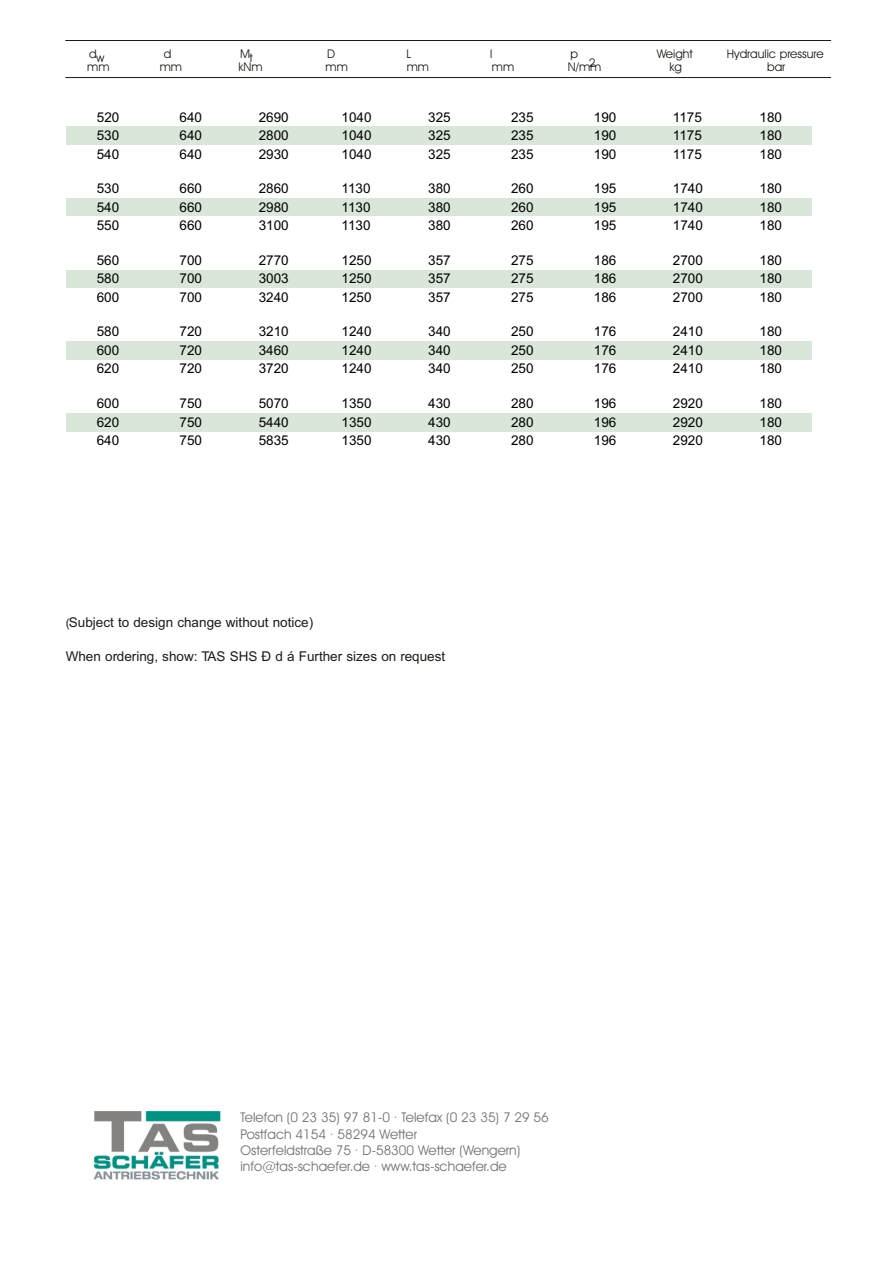
<style>
.page{position:relative;width:896px;height:1266px;background:#fff}
.page>*{position:absolute;margin:0;border:0;box-sizing:border-box;transform-origin:0 0}
.t1{font:13.5px "Arial";color:#000}
.t2{font:13.5px/16.2px "Avant Garde Bk BT";color:#737373}
.t3{font:13.5px "Arial";color:#1f1a17}
.t4{font:12px "Avant Garde Bk BT";color:#1f1a17}
.s1{font-size:12px}
</style>
<div class="page">
<img style="left:92px;top:1112px;width:130px;height:68px">
<div style="left:66px;top:127px;width:745px;height:18px;background:#d9e6d9"></div>
<div style="left:66px;top:198px;width:745px;height:19px;background:#d9e6d9"></div>
<div style="left:66px;top:270px;width:745px;height:19px;background:#d9e6d9"></div>
<div style="left:66px;top:288px;width:745px;height:54px;background:#fff"></div>
<div style="left:66px;top:341px;width:745px;height:19px;background:#d9e6d9"></div>
<div style="left:66px;top:413px;width:745px;height:19px;background:#d9e6d9"></div>
<hr style="left:65px;top:40px;width:766px;height:1px;background:#1f1a17">
<hr style="left:65px;top:77px;width:766px;height:1px;background:#1f1a17">
<p class="t4" style="left:89px;top:51px;width:17px">dw</p>
<p class="t4" style="left:164px;top:49px;width:9px">d</p>
<p class="t4" style="left:240px;top:51px;width:14px">Mt</p>
<p class="t4" style="left:327px;top:49px;width:10px">D</p>
<p class="t4" style="left:406px;top:49px;width:6px">L</p>
<p class="t4" style="left:490px;top:49px;width:4px">l</p>
<p class="t4" style="left:570px;top:49px;width:9px">p</p>
<p class="t4" style="left:656px;top:49px;width:38px">Weight</p>
<p class="t4" style="left:726px;top:49px;width:98px">Hydraulic pressure</p>
<p class="t4" style="left:87px;top:62px;width:24px">mm</p>
<p class="t4" style="left:160px;top:62px;width:24px">mm</p>
<p class="t4" style="left:238px;top:62px;width:26px">kNm</p>
<p class="t4" style="left:325px;top:62px;width:24px">mm</p>
<p class="t4" style="left:406px;top:62px;width:24px">mm</p>
<p class="t4" style="left:492px;top:62px;width:24px">mm</p>
<p class="t4" style="left:567px;top:62px;width:35px">N/mm2</p>
<p class="t4" style="left:669px;top:62px;width:14px">kg</p>
<p class="t4" style="left:767px;top:62px;width:20px">bar</p>
<p class="t1" style="left:97px;top:112px;width:24px">520</p>
<p class="t1" style="left:180px;top:112px;width:24px">640</p>
<p class="t1" style="left:259px;top:112px;width:32px">2690</p>
<p class="t1" style="left:341px;top:112px;width:32px">1040</p>
<p class="t1" style="left:428px;top:112px;width:24px">325</p>
<p class="t1" style="left:511px;top:112px;width:24px">235</p>
<p class="t1" style="left:594px;top:112px;width:24px">190</p>
<p class="t1" style="left:673px;top:112px;width:31px">1175</p>
<p class="t1" style="left:759px;top:112px;width:24px">180</p>
<p class="t1" style="left:97px;top:130px;width:24px">530</p>
<p class="t1" style="left:180px;top:130px;width:24px">640</p>
<p class="t1" style="left:259px;top:130px;width:32px">2800</p>
<p class="t1" style="left:341px;top:130px;width:32px">1040</p>
<p class="t1" style="left:428px;top:130px;width:24px">325</p>
<p class="t1" style="left:511px;top:130px;width:24px">235</p>
<p class="t1" style="left:594px;top:130px;width:24px">190</p>
<p class="t1" style="left:673px;top:130px;width:31px">1175</p>
<p class="t1" style="left:759px;top:130px;width:24px">180</p>
<p class="t1" style="left:97px;top:149px;width:24px">540</p>
<p class="t1" style="left:180px;top:149px;width:24px">640</p>
<p class="t1" style="left:259px;top:149px;width:32px">2930</p>
<p class="t1" style="left:341px;top:149px;width:32px">1040</p>
<p class="t1" style="left:428px;top:149px;width:24px">325</p>
<p class="t1" style="left:511px;top:149px;width:24px">235</p>
<p class="t1" style="left:594px;top:149px;width:24px">190</p>
<p class="t1" style="left:673px;top:149px;width:31px">1175</p>
<p class="t1" style="left:759px;top:149px;width:24px">180</p>
<p class="t1" style="left:97px;top:183px;width:24px">530</p>
<p class="t1" style="left:180px;top:183px;width:24px">660</p>
<p class="t1" style="left:259px;top:183px;width:32px">2860</p>
<p class="t1" style="left:341px;top:183px;width:31px">1130</p>
<p class="t1" style="left:428px;top:183px;width:24px">380</p>
<p class="t1" style="left:511px;top:183px;width:24px">260</p>
<p class="t1" style="left:594px;top:183px;width:24px">195</p>
<p class="t1" style="left:673px;top:183px;width:32px">1740</p>
<p class="t1" style="left:759px;top:183px;width:24px">180</p>
<p class="t1" style="left:97px;top:202px;width:24px">540</p>
<p class="t1" style="left:180px;top:202px;width:24px">660</p>
<p class="t1" style="left:259px;top:202px;width:32px">2980</p>
<p class="t1" style="left:341px;top:202px;width:31px">1130</p>
<p class="t1" style="left:428px;top:202px;width:24px">380</p>
<p class="t1" style="left:511px;top:202px;width:24px">260</p>
<p class="t1" style="left:594px;top:202px;width:24px">195</p>
<p class="t1" style="left:673px;top:202px;width:32px">1740</p>
<p class="t1" style="left:759px;top:202px;width:24px">180</p>
<p class="t1" style="left:97px;top:220px;width:24px">550</p>
<p class="t1" style="left:180px;top:220px;width:24px">660</p>
<p class="t1" style="left:259px;top:220px;width:32px">3100</p>
<p class="t1" style="left:341px;top:220px;width:31px">1130</p>
<p class="t1" style="left:428px;top:220px;width:24px">380</p>
<p class="t1" style="left:511px;top:220px;width:24px">260</p>
<p class="t1" style="left:594px;top:220px;width:24px">195</p>
<p class="t1" style="left:673px;top:220px;width:32px">1740</p>
<p class="t1" style="left:759px;top:220px;width:24px">180</p>
<p class="t1" style="left:97px;top:255px;width:24px">560</p>
<p class="t1" style="left:180px;top:255px;width:24px">700</p>
<p class="t1" style="left:259px;top:255px;width:32px">2770</p>
<p class="t1" style="left:341px;top:255px;width:32px">1250</p>
<p class="t1" style="left:428px;top:255px;width:24px">357</p>
<p class="t1" style="left:511px;top:255px;width:24px">275</p>
<p class="t1" style="left:594px;top:255px;width:24px">186</p>
<p class="t1" style="left:673px;top:255px;width:32px">2700</p>
<p class="t1" style="left:759px;top:255px;width:24px">180</p>
<p class="t1" style="left:97px;top:273px;width:24px">580</p>
<p class="t1" style="left:180px;top:273px;width:24px">700</p>
<p class="t1" style="left:259px;top:273px;width:32px">3003</p>
<p class="t1" style="left:341px;top:273px;width:32px">1250</p>
<p class="t1" style="left:428px;top:273px;width:24px">357</p>
<p class="t1" style="left:511px;top:273px;width:24px">275</p>
<p class="t1" style="left:594px;top:273px;width:24px">186</p>
<p class="t1" style="left:673px;top:273px;width:32px">2700</p>
<p class="t1" style="left:759px;top:273px;width:24px">180</p>
<p class="t1" style="left:97px;top:292px;width:24px">600</p>
<p class="t1" style="left:180px;top:292px;width:24px">700</p>
<p class="t1" style="left:259px;top:292px;width:32px">3240</p>
<p class="t1" style="left:341px;top:292px;width:32px">1250</p>
<p class="t1" style="left:428px;top:292px;width:24px">357</p>
<p class="t1" style="left:511px;top:292px;width:24px">275</p>
<p class="t1" style="left:594px;top:292px;width:24px">186</p>
<p class="t1" style="left:673px;top:292px;width:32px">2700</p>
<p class="t1" style="left:759px;top:292px;width:24px">180</p>
<p class="t1" style="left:97px;top:327px;width:24px">580</p>
<p class="t1" style="left:180px;top:327px;width:24px">720</p>
<p class="t1" style="left:259px;top:327px;width:32px">3210</p>
<p class="t1" style="left:341px;top:327px;width:32px">1240</p>
<p class="t1" style="left:428px;top:327px;width:24px">340</p>
<p class="t1" style="left:511px;top:327px;width:24px">250</p>
<p class="t1" style="left:594px;top:327px;width:24px">176</p>
<p class="t1" style="left:673px;top:327px;width:32px">2410</p>
<p class="t1" style="left:759px;top:327px;width:24px">180</p>
<p class="t1" style="left:97px;top:345px;width:24px">600</p>
<p class="t1" style="left:180px;top:345px;width:24px">720</p>
<p class="t1" style="left:259px;top:345px;width:32px">3460</p>
<p class="t1" style="left:341px;top:345px;width:32px">1240</p>
<p class="t1" style="left:428px;top:345px;width:24px">340</p>
<p class="t1" style="left:511px;top:345px;width:24px">250</p>
<p class="t1" style="left:594px;top:345px;width:24px">176</p>
<p class="t1" style="left:673px;top:345px;width:32px">2410</p>
<p class="t1" style="left:759px;top:345px;width:24px">180</p>
<p class="t1" style="left:97px;top:364px;width:24px">620</p>
<p class="t1" style="left:180px;top:364px;width:24px">720</p>
<p class="t1" style="left:259px;top:364px;width:32px">3720</p>
<p class="t1" style="left:341px;top:364px;width:32px">1240</p>
<p class="t1" style="left:428px;top:364px;width:24px">340</p>
<p class="t1" style="left:511px;top:364px;width:24px">250</p>
<p class="t1" style="left:594px;top:364px;width:24px">176</p>
<p class="t1" style="left:673px;top:364px;width:32px">2410</p>
<p class="t1" style="left:759px;top:364px;width:24px">180</p>
<p class="t1" style="left:97px;top:398px;width:24px">600</p>
<p class="t1" style="left:180px;top:398px;width:24px">750</p>
<p class="t1" style="left:259px;top:398px;width:32px">5070</p>
<p class="t1" style="left:341px;top:398px;width:32px">1350</p>
<p class="t1" style="left:428px;top:398px;width:24px">430</p>
<p class="t1" style="left:511px;top:398px;width:24px">280</p>
<p class="t1" style="left:594px;top:398px;width:24px">196</p>
<p class="t1" style="left:673px;top:398px;width:32px">2920</p>
<p class="t1" style="left:759px;top:398px;width:24px">180</p>
<p class="t1" style="left:97px;top:417px;width:24px">620</p>
<p class="t1" style="left:180px;top:417px;width:24px">750</p>
<p class="t1" style="left:259px;top:417px;width:32px">5440</p>
<p class="t1" style="left:341px;top:417px;width:32px">1350</p>
<p class="t1" style="left:428px;top:417px;width:24px">430</p>
<p class="t1" style="left:511px;top:417px;width:24px">280</p>
<p class="t1" style="left:594px;top:417px;width:24px">196</p>
<p class="t1" style="left:673px;top:417px;width:32px">2920</p>
<p class="t1" style="left:759px;top:417px;width:24px">180</p>
<p class="t1" style="left:97px;top:435px;width:24px">640</p>
<p class="t1" style="left:180px;top:435px;width:24px">750</p>
<p class="t1" style="left:259px;top:435px;width:32px">5835</p>
<p class="t1" style="left:341px;top:435px;width:32px">1350</p>
<p class="t1" style="left:428px;top:435px;width:24px">430</p>
<p class="t1" style="left:511px;top:435px;width:24px">280</p>
<p class="t1" style="left:594px;top:435px;width:24px">196</p>
<p class="t1" style="left:673px;top:435px;width:32px">2920</p>
<p class="t1" style="left:759px;top:435px;width:24px">180</p>
<p class="t3" style="left:66px;top:617px;width:249px"><span class="s1">(</span>Subject to design change without notice)</p>
<p class="t3" style="left:66px;top:651px;width:381px">When ordering, show: TAS SHS Ð d á Further sizes on request</p>
<p class="t2" style="left:240px;top:1111px;width:310px">Telefon (0 23 35) 97 81-0 · Telefax (0 23 35) 7 29 56<br>Postfach 4154 · 58294 Wetter<br>Osterfeldstraße 75 · D-58300 Wetter (Wengern) info@tas-schaefer.de · www.tas-schaefer.de</p>
</div>
